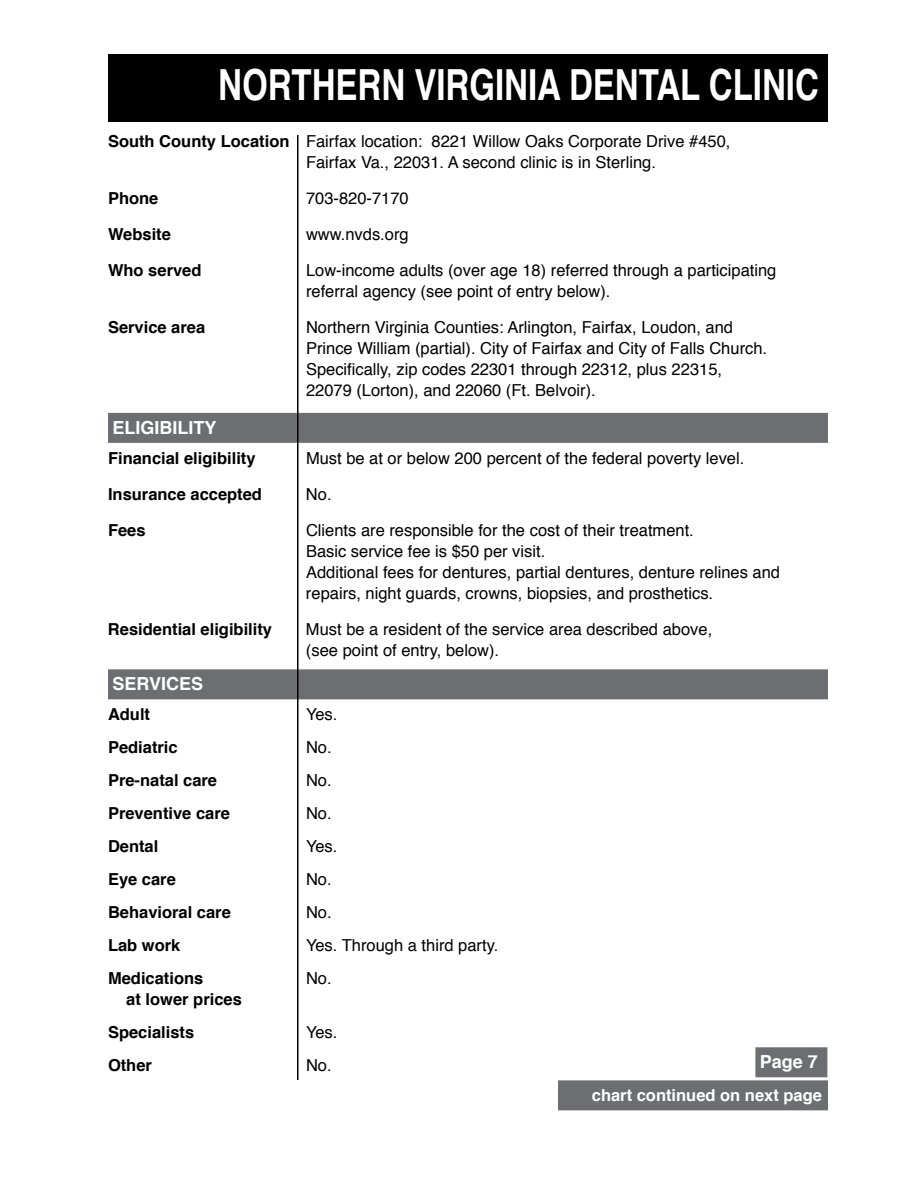
<style>
.page{position:relative;width:918px;height:1188px;background:#fff}
.page>*{position:absolute;margin:0;border:0;box-sizing:border-box;transform-origin:0 0}
.t1{font:700 42.9px "Helvetica";color:#fff;scale:.77 1}
.t2{font:700 18px "Helvetica";color:#fff}
.t3{font:16.5px/21px "Helvetica";color:#000}
.t4{font:700 16.5px/33px "Helvetica";color:#000}
.t5{font:700 16.5px "Helvetica";color:#fff}
.s1{font-weight:700}
</style>
<div class="page">
<div style="left:108px;top:413px;width:720px;height:30px;background:#6d6e71"></div>
<div style="left:108px;top:669px;width:720px;height:30px;background:#6d6e71"></div>
<div style="left:108px;top:54px;width:720px;height:68px;background:#000"></div>
<div style="left:558px;top:1080px;width:270px;height:30px;background:#6d6e71"></div>
<hr style="left:297px;top:135px;width:2px;height:945px;background:#000">
<div style="left:755px;top:1047px;width:72px;height:30px;background:#6d6e71"></div>
<h1 class="t1" style="left:218px;top:50px;width:782px">NORTHERN VIRGINIA DENTAL CLINIC</h1>
<p class="t3" style="left:306px;top:132px;width:426px;text-indent:-198px"><span class="s1">South County Location</span> Fairfax location: 8221 Willow Oaks Corporate Drive #450,<br>Fairfax Va., 22031. A second clinic is in Sterling.</p>
<p class="t4" style="left:108px;top:182px;width:52px">Phone</p>
<p class="t3" style="left:306px;top:189px;width:104px">703-820-7170</p>
<p class="t4" style="left:108px;top:218px;width:64px">Website</p>
<p class="t3" style="left:306px;top:225px;width:104px">www.nvds.org</p>
<p class="t4" style="left:108px;top:254px;width:95px">Who served</p>
<p class="t3" style="left:306px;top:261px;width:472px">Low-income adults (over age 18) referred through a participating referral agency (see point of entry below).</p>
<p class="t4" style="left:108px;top:311px;width:99px">Service area</p>
<p class="t3" style="left:306px;top:318px;width:463px">Northern Virginia Counties: Arlington, Fairfax, Loudon, and Prince William (partial). City of Fairfax and City of Falls Church.<br>Specifically, zip codes 22301 through 22312, plus 22315, 22079 (Lorton), and 22060 (Ft. Belvoir).</p>
<p class="t2" style="left:112px;top:413px;width:106px">ELIGIBILITY</p>
<p class="t4" style="left:108px;top:442px;width:149px">Financial eligibility</p>
<p class="t3" style="left:306px;top:448px;width:440px">Must be at or below 200 percent of the federal poverty level.</p>
<p class="t4" style="left:108px;top:478px;width:156px">Insurance accepted</p>
<p class="t3" style="left:306px;top:484px;width:27px">No.</p>
<p class="t4" style="left:108px;top:514px;width:39px">Fees</p>
<p class="t3" style="left:306px;top:520px;width:476px">Clients are responsible for the cost of their treatment.<br>Basic service fee is $50 per visit.<br>Additional fees for dentures, partial dentures, denture relines and repairs, night guards, crowns, biopsies, and prosthetics.</p>
<p class="t4" style="left:108px;top:613px;width:166px">Residential eligibility</p>
<p class="t3" style="left:306px;top:619px;width:408px">Must be a resident of the service area described above, (see point of entry, below).</p>
<p class="t2" style="left:112px;top:670px;width:92px">SERVICES</p>
<p class="t4" style="left:108px;top:698px;width:44px">Adult</p>
<p class="t3" style="left:306px;top:705px;width:33px">Yes.</p>
<p class="t4" style="left:108px;top:731px;width:71px">Pediatric</p>
<p class="t3" style="left:306px;top:738px;width:27px">No.</p>
<p class="t4" style="left:108px;top:764px;width:111px">Pre-natal care</p>
<p class="t3" style="left:306px;top:771px;width:27px">No.</p>
<p class="t4" style="left:108px;top:797px;width:123px">Preventive care</p>
<p class="t3" style="left:306px;top:804px;width:27px">No.</p>
<p class="t4" style="left:108px;top:830px;width:52px">Dental</p>
<p class="t3" style="left:306px;top:837px;width:33px">Yes.</p>
<p class="t4" style="left:108px;top:863px;width:69px">Eye care</p>
<p class="t3" style="left:306px;top:870px;width:27px">No.</p>
<p class="t4" style="left:108px;top:896px;width:124px">Behavioral care</p>
<p class="t3" style="left:306px;top:903px;width:27px">No.</p>
<p class="t4" style="left:108px;top:929px;width:74px">Lab work</p>
<p class="t3" style="left:306px;top:936px;width:194px">Yes. Through a third party.</p>
<p class="t4" style="left:108px;top:962px;width:97px">Medications</p>
<p class="t3" style="left:306px;top:969px;width:27px">No.</p>
<p class="t4" style="left:108px;top:983px;width:135px;text-indent:18px">at lower prices<br>Specialists</p>
<p class="t3" style="left:306px;top:1023px;width:33px">Yes.</p>
<p class="t4" style="left:108px;top:1049px;width:46px">Other</p>
<p class="t3" style="left:306px;top:1056px;width:27px">No.</p>
<p class="t2" style="left:760px;top:1047px;width:60px">Page 7</p>
<p class="t5" style="left:592px;top:1082px;width:232px">chart continued on next page</p>
</div>
